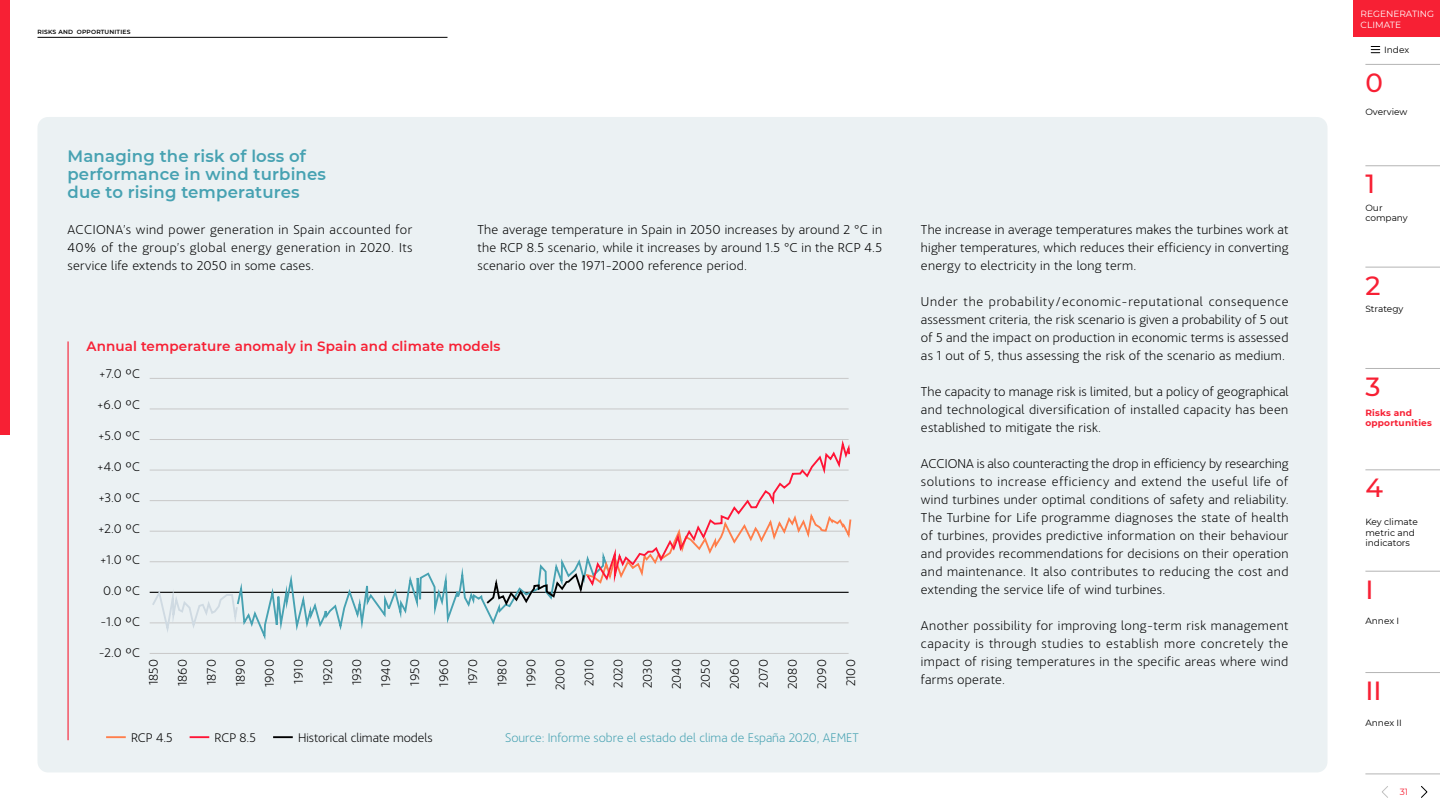
<style>
.page{position:relative;width:1440px;height:810px;background:#fff}
.page>*{position:absolute;margin:0;border:0;box-sizing:border-box;transform-origin:0 0}
.t1{font:500 26.25px "Montserrat";color:#f72034}
.t2{font:600 16.5px/18px "Montserrat";letter-spacing:.01em;color:#47a2b2}
.t3{font:200 13.5px/18px "Acciona";letter-spacing:.02em;color:#000;text-align:justify}
.t4{font:600 13.5px "Montserrat";letter-spacing:.01em;color:#f72034}
.t5{font:200 13.12px "Acciona";color:#000}
.t6{font:200 13.12px "Acciona";color:#47a2b2}
.t7{font:9px/10.5px "Montserrat";color:#000}
.t8{font:700 9px/9.8px "Montserrat";letter-spacing:.02em;color:#f72034}
.t9{font:9px/10.5px "Montserrat";color:#fff}
.t10{font:9px "Montserrat";color:#f72034}
.t11{font:600 6px "Montserrat";letter-spacing:.03em;color:#000}
</style>
<div class="page">
<div style="left:1354px;top:0;width:86px;height:36px;background:#f72034"></div>
<svg style="left:1371px;top:46px;width:9px;height:7px"></svg>
<hr style="left:38px;top:37px;width:410px;height:1px;background:#000">
<div style="left:0;top:0;width:10px;height:435px;background:#f72034"></div>
<svg style="left:1421px;top:786px;width:7px;height:12px"></svg>
<svg style="left:1382px;top:786px;width:6px;height:12px"></svg>
<hr style="left:1365px;top:368px;width:75px;height:1px;background:#b4b4b4">
<hr style="left:1365px;top:470px;width:75px;height:1px;background:#b4b4b4">
<hr style="left:1365px;top:571px;width:75px;height:1px;background:#b4b4b4">
<hr style="left:1365px;top:672px;width:75px;height:1px;background:#b4b4b4">
<hr style="left:1365px;top:774px;width:75px;height:1px;background:#b4b4b4">
<hr style="left:1365px;top:64px;width:75px;height:1px;background:#b4b4b4">
<hr style="left:1365px;top:166px;width:75px;height:1px;background:#b4b4b4">
<hr style="left:1365px;top:267px;width:75px;height:1px;background:#b4b4b4">
<div style="left:38px;top:117px;width:1290px;height:655px;background:#ebf1f3;border-radius:11px"></div>
<hr style="left:150px;top:378px;width:699px;height:1px;background:#c8c8c8">
<hr style="left:150px;top:409px;width:699px;height:1px;background:#c8c8c8">
<hr style="left:150px;top:653px;width:699px;height:1px;background:#c8c8c8">
<hr style="left:106px;top:736px;width:20px;height:2px;background:#ff7e4b">
<svg style="left:190px;top:736px;width:19px;height:2px"></svg>
<hr style="left:273px;top:736px;width:20px;height:2px;background:#000">
<svg style="left:150px;top:439px;width:702px;height:201px"></svg>
<hr style="left:68px;top:341px;width:1px;height:399px;background:#f72034">
<p class="t11" style="left:38px;top:27px;width:94px">RISKS AND OPPORTUNITIES</p>
<p class="t2" style="left:68px;top:146px;width:260px">Managing the risk of loss of performance in wind turbines due to rising temperatures</p>
<p class="t3" style="left:68px;top:220px;width:347px">ACCIONA’s wind power generation in Spain accounted for 40% of the group’s global energy generation in 2020. Its service life extends to 2050 in some cases.</p>
<p class="t3" style="left:921px;top:220px;width:369px">The increase in average temperatures makes the turbines work at higher temperatures, which reduces their efficiency in converting energy to electricity in the long term.</p>
<p class="t3" style="left:921px;top:292px;width:369px">Under the probability/economic-reputational consequence assessment criteria, the risk scenario is given a probability of 5 out of 5 and the impact on production in economic terms is assessed as 1 out of 5, thus assessing the risk of the scenario as medium.</p>
<p class="t3" style="left:921px;top:381px;width:369px">The capacity to manage risk is limited, but a policy of geographical and technological diversification of installed capacity has been established to mitigate the risk.</p>
<p class="t3" style="left:921px;top:453px;width:369px">ACCIONA is also counteracting the drop in efficiency by researching solutions to increase efficiency and extend the useful life of wind turbines under optimal conditions of safety and reliability.<br>The Turbine for Life programme diagnoses the state of health of turbines, provides predictive information on their behaviour and provides recommendations for decisions on their operation and maintenance. It also contributes to reducing the cost and extending the service life of wind turbines.</p>
<p class="t3" style="left:921px;top:615px;width:369px">Another possibility for improving long-term risk management capacity is through studies to establish more concretely the impact of rising temperatures in the specific areas where wind farms operate.</p>
<p class="t3" style="left:477px;top:219px;width:406px">The average temperature in Spain in 2050 increases by around 2 °C in the RCP 8.5 scenario, while it increases by around 1.5 °C in the RCP 4.5 scenario over the 1971-2000 reference period.</p>
<p class="t4" style="left:86px;top:337px;width:416px">Annual temperature anomaly in Spain and climate models</p>
<p class="t5" style="left:99px;top:365px;width:42px">+7.0 ºC</p>
<p class="t5" style="left:97px;top:396px;width:44px">+6.0 ºC</p>
<p class="t5" style="left:98px;top:426px;width:43px">+5.0 ºC</p>
<p class="t5" style="left:97px;top:457px;width:44px">+4.0 ºC</p>
<p class="t5" style="left:98px;top:488px;width:43px">+3.0 ºC</p>
<p class="t5" style="left:98px;top:519px;width:43px">+2.0 ºC</p>
<p class="t5" style="left:100px;top:550px;width:42px">+1.0 ºC</p>
<p class="t5" style="left:103px;top:581px;width:39px">0.0 ºC</p>
<p class="t5" style="left:101px;top:612px;width:41px">-1.0 ºC</p>
<p class="t5" style="left:99px;top:643px;width:43px">-2.0 ºC</p>
<p class="t5" style="left:144px;top:685px;width:28px;rotate:-90deg">1850</p>
<p class="t5" style="left:173px;top:686px;width:28px;rotate:-90deg">1860</p>
<p class="t5" style="left:202px;top:685px;width:27px;rotate:-90deg">1870</p>
<p class="t5" style="left:231px;top:686px;width:28px;rotate:-90deg">1890</p>
<p class="t5" style="left:260px;top:687px;width:29px;rotate:-90deg">1900</p>
<p class="t5" style="left:289px;top:684px;width:26px;rotate:-90deg">1910</p>
<p class="t5" style="left:318px;top:685px;width:27px;rotate:-90deg">1920</p>
<p class="t5" style="left:347px;top:685px;width:27px;rotate:-90deg">1930</p>
<p class="t5" style="left:376px;top:687px;width:29px;rotate:-90deg">1940</p>
<p class="t5" style="left:405px;top:686px;width:28px;rotate:-90deg">1950</p>
<p class="t5" style="left:434px;top:687px;width:29px;rotate:-90deg">1960</p>
<p class="t5" style="left:464px;top:685px;width:28px;rotate:-90deg">1970</p>
<p class="t5" style="left:493px;top:686px;width:28px;rotate:-90deg">1980</p>
<p class="t5" style="left:522px;top:687px;width:29px;rotate:-90deg">1990</p>
<p class="t5" style="left:551px;top:690px;width:32px;rotate:-90deg">2000</p>
<p class="t5" style="left:580px;top:686px;width:28px;rotate:-90deg">2010</p>
<p class="t5" style="left:609px;top:688px;width:30px;rotate:-90deg">2020</p>
<p class="t5" style="left:638px;top:688px;width:30px;rotate:-90deg">2030</p>
<p class="t5" style="left:667px;top:689px;width:31px;rotate:-90deg">2040</p>
<p class="t5" style="left:696px;top:688px;width:30px;rotate:-90deg">2050</p>
<p class="t5" style="left:725px;top:689px;width:31px;rotate:-90deg">2060</p>
<p class="t5" style="left:754px;top:688px;width:30px;rotate:-90deg">2070</p>
<p class="t5" style="left:783px;top:689px;width:31px;rotate:-90deg">2080</p>
<p class="t5" style="left:812px;top:689px;width:31px;rotate:-90deg">2090</p>
<p class="t5" style="left:841px;top:686px;width:28px;rotate:-90deg">2100</p>
<p class="t5" style="left:131px;top:728px;width:43px">RCP 4.5</p>
<p class="t5" style="left:215px;top:728px;width:43px">RCP 8.5</p>
<p class="t5" style="left:298px;top:728px;width:136px">Historical climate models</p>
<p class="t6" style="left:505px;top:728px;width:355px">Source: Informe sobre el estado del clima de España 2020, AEMET</p>
<p class="t9" style="left:1361px;top:8px;width:75px">REGENERATING<br>CLIMATE</p>
<p class="t7" style="left:1384px;top:44px;width:27px">Index</p>
<h1 class="t1" style="left:1365px;top:64px;width:19px">0</h1>
<p class="t7" style="left:1365px;top:106px;width:44px">Overview</p>
<h1 class="t1" style="left:1365px;top:166px;width:11px">1</h1>
<p class="t7" style="left:1365px;top:202px;width:44px">Our company</p>
<h1 class="t1" style="left:1365px;top:267px;width:17px">2</h1>
<p class="t7" style="left:1365px;top:303px;width:39px">Strategy</p>
<h1 class="t1" style="left:1365px;top:368px;width:17px">3</h1>
<p class="t8" style="left:1365px;top:407px;width:68px">Risks and opportunities</p>
<h1 class="t1" style="left:1365px;top:470px;width:19px">4</h1>
<p class="t7" style="left:1365px;top:516px;width:54px">Key climate metric and indicators</p>
<h1 class="t1" style="left:1365px;top:571px;width:10px">I</h1>
<p class="t7" style="left:1365px;top:616px;width:35px">Annex I</p>
<h1 class="t1" style="left:1365px;top:672px;width:18px">II</h1>
<p class="t7" style="left:1365px;top:717px;width:38px">Annex II</p>
<p class="t10" style="left:1400px;top:785px;width:10px">31</p>
</div>
